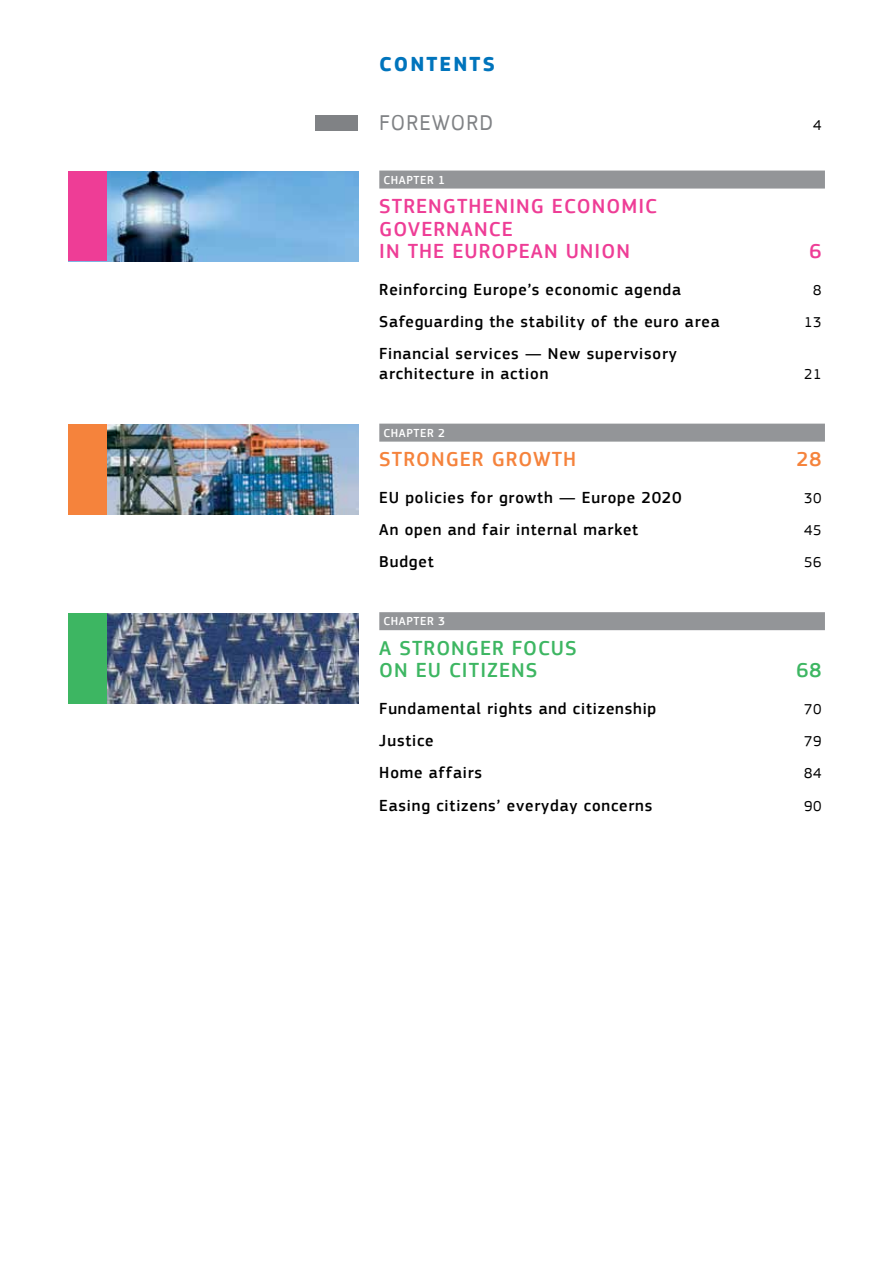
<style>
.page{position:relative;width:893px;height:1263px;background:#fff}
.page>*{position:absolute;margin:0;border:0;box-sizing:border-box;transform-origin:0 0}
.t1{font:22.5px "PF Square Sans Pro";letter-spacing:.05em;color:#808285}
.t2{font:500 21px/22.5px "PF Square Sans Pro";letter-spacing:.05em;color:#ee3d96}
.t3{font:500 21px/22.5px "PF Square Sans Pro";letter-spacing:.05em;color:#3db662}
.t4{font:500 21px "PF Square Sans Pro";letter-spacing:.05em;color:#f5833c}
.t5{font:700 21px "PF Square Sans Pro";letter-spacing:.1em;color:#0074bc}
.t6{font:500 16.5px/19.5px "PF Square Sans Pro";letter-spacing:.05em;color:#000}
.t7{font:15px "PF Square Sans Pro";letter-spacing:.05em;color:#000}
.t8{font:500 12px "PF Square Sans Pro";letter-spacing:.05em;color:#fff}
</style>
<div class="page">
<div style="left:379px;top:171px;width:446px;height:18px;background:#939598"></div>
<div style="left:379px;top:424px;width:446px;height:18px;background:#939598"></div>
<div style="left:379px;top:612px;width:446px;height:18px;background:#939598"></div>
<div style="left:315px;top:115px;width:43px;height:15px;background:#808285"></div>
<img style="left:107px;top:613px;width:251px;height:90px">
<div style="left:68px;top:613px;width:39px;height:90px;background:#3db662"></div>
<img style="left:107px;top:171px;width:251px;height:90px">
<div style="left:68px;top:171px;width:39px;height:90px;background:#ee3d96"></div>
<img style="left:107px;top:424px;width:251px;height:90px">
<div style="left:68px;top:424px;width:39px;height:90px;background:#f5833c"></div>
<p class="t5" style="left:379px;top:51px;width:117px">CONTENTS</p>
<h1 class="t1" style="left:379px;top:109px;width:115px">FOREWORD</h1>
<p class="t7" style="left:813px;top:116px;width:10px">4</p>
<p class="t8" style="left:384px;top:173px;width:63px">Chapter 1</p>
<p class="t2" style="left:379px;top:195px;width:277px">Strengthening economic governance<br>in the European Union</p>
<p class="t2" style="left:809px;top:240px;width:14px">6</p>
<p class="t6" style="left:379px;top:280px;width:303px">Reinforcing Europe’s economic agenda</p>
<p class="t7" style="left:813px;top:281px;width:10px">8</p>
<p class="t6" style="left:379px;top:312px;width:342px">Safeguarding the stability of the euro area</p>
<p class="t7" style="left:804px;top:313px;width:19px">13</p>
<p class="t6" style="left:379px;top:344px;width:299px">Financial services — New supervisory architecture in action</p>
<p class="t7" style="left:804px;top:365px;width:19px">21</p>
<p class="t8" style="left:384px;top:426px;width:63px">Chapter 2</p>
<p class="t4" style="left:379px;top:447px;width:80px">Stronger</p>
<p class="t4" style="left:492px;top:447px;width:86px">growth</p>
<p class="t4" style="left:796px;top:447px;width:27px">28</p>
<p class="t6" style="left:379px;top:488px;width:304px">EU policies for growth — Europe 2020</p>
<p class="t7" style="left:804px;top:489px;width:19px">30</p>
<p class="t6" style="left:379px;top:520px;width:260px">An open and fair internal market</p>
<p class="t7" style="left:804px;top:521px;width:19px">45</p>
<p class="t6" style="left:379px;top:552px;width:56px">Budget</p>
<p class="t7" style="left:804px;top:554px;width:19px">56</p>
<p class="t8" style="left:384px;top:614px;width:63px">Chapter 3</p>
<p class="t3" style="left:379px;top:637px;width:100px">A stronger</p>
<p class="t3" style="left:379px;top:637px;width:172px;text-indent:133px">focus on EU citizens</p>
<p class="t3" style="left:796px;top:659px;width:27px">68</p>
<p class="t6" style="left:379px;top:699px;width:278px">Fundamental rights and citizenship</p>
<p class="t7" style="left:804px;top:700px;width:19px">70</p>
<p class="t6" style="left:379px;top:731px;width:56px">Justice</p>
<p class="t7" style="left:804px;top:732px;width:19px">79</p>
<p class="t6" style="left:379px;top:763px;width:104px">Home affairs</p>
<p class="t7" style="left:804px;top:765px;width:19px">84</p>
<p class="t6" style="left:379px;top:796px;width:275px">Easing citizens’ everyday concerns</p>
<p class="t7" style="left:804px;top:797px;width:19px">90</p>
</div>
